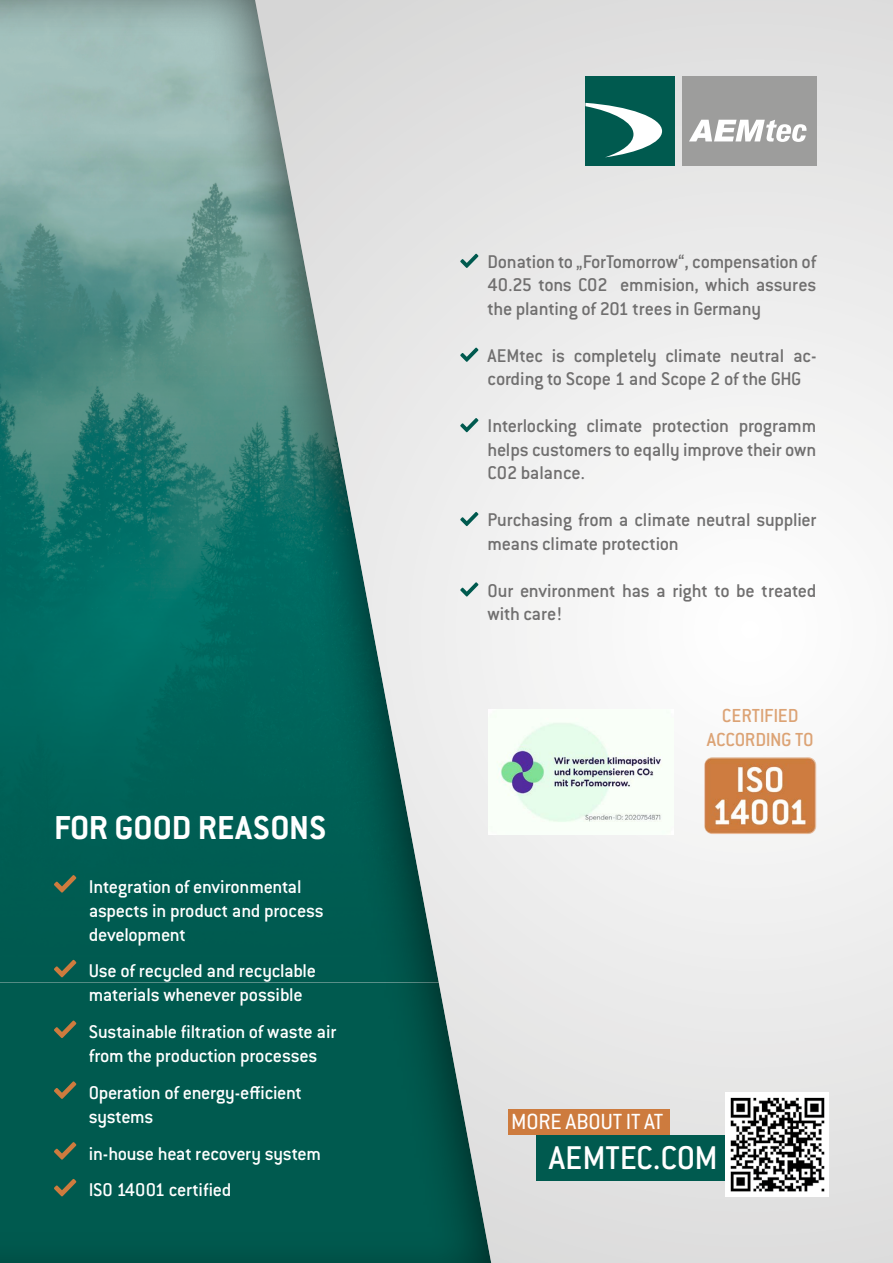
<style>
.page{position:relative;width:893px;height:1263px;background:#fff}
.page>*{position:absolute;margin:0;border:0;box-sizing:border-box;transform-origin:0 0}
.t1{font:700 36.45px "Conduit ITC Std";color:#fff}
.t2{font:500 36.15px "Conduit ITC Std";letter-spacing:-.01em;color:#fff}
.t3{font:24px "Conduit ITC Std";letter-spacing:-.005em;color:#fff}
.t4{font:500 20.7px/23.4px "Conduit ITC Std";letter-spacing:-.015em;color:#dca375;text-align:center}
.t5{font:500 20.25px/23.4px "Conduit ITC Std";letter-spacing:-.015em;color:#706f6f}
.t6{font:500 20.25px/24px "Conduit ITC Std";letter-spacing:-.015em;color:#fff}
</style>
<div class="page">
<svg style="left:508px;top:0;width:385px;height:1263px"></svg>
<div style="left:0;top:0;width:508px;height:1263px;background:#000;opacity:.6"></div>
<svg style="left:54px;top:875px;width:22px;height:18px"></svg>
<svg style="left:54px;top:960px;width:22px;height:17px"></svg>
<svg style="left:54px;top:1020px;width:22px;height:18px"></svg>
<svg style="left:54px;top:1081px;width:22px;height:18px"></svg>
<svg style="left:54px;top:1142px;width:22px;height:18px"></svg>
<svg style="left:54px;top:1179px;width:22px;height:17px"></svg>
<div style="left:682px;top:77px;width:134px;height:89px;background:#9d9d9c"></div>
<svg style="left:689px;top:120px;width:117px;height:22px"></svg>
<div style="left:585px;top:77px;width:90px;height:89px;background:#005a4f"></div>
<svg style="left:585px;top:103px;width:77px;height:54px"></svg>
<div style="left:508px;top:1109px;width:162px;height:25px;background:#cd7b3e"></div>
<div style="left:536px;top:1134px;width:196px;height:46px;background:#005a4f"></div>
<img style="left:725px;top:1093px;width:104px;height:103px">
<svg style="left:460px;top:254px;width:18px;height:14px"></svg>
<svg style="left:460px;top:348px;width:18px;height:14px"></svg>
<svg style="left:460px;top:418px;width:18px;height:14px"></svg>
<svg style="left:460px;top:512px;width:18px;height:14px"></svg>
<svg style="left:460px;top:582px;width:18px;height:15px"></svg>
<img style="left:704px;top:757px;width:112px;height:77px">
<img style="left:489px;top:709px;width:184px;height:125px">
<h1 class="t1" style="left:54px;top:805px;width:274px">FOR GOOD REASONS</h1>
<p class="t6" style="left:89px;top:874px;width:237px">Integration of environmental aspects in product and process development</p>
<p class="t6" style="left:89px;top:958px;width:229px">Use of recycled and recyclable materials whenever possible</p>
<p class="t6" style="left:89px;top:1019px;width:249px">Sustainable filtration of waste air from the production processes</p>
<p class="t6" style="left:89px;top:1080px;width:215px">Operation of energy-efficient systems</p>
<p class="t6" style="left:89px;top:1134px;width:234px;line-height:36.8px">in-house heat recovery system<br>ISO 14001 certified</p>
<p class="t5" style="left:488px;top:249px;width:330px;text-align:justify">Donation to „ForTomorrow“, compensation of 40.25 tons CO2 emmision, which assures the planting of 201 trees in Germany</p>
<p class="t5" style="left:488px;top:343px;width:330px">AEMtec is completely climate neutral ac&shy;cording to Scope 1 and Scope 2 of the GHG</p>
<p class="t5" style="left:488px;top:414px;width:330px;text-align:justify">Interlocking climate protection programm helps customers to eqally improve their own CO2 balance.</p>
<p class="t5" style="left:488px;top:507px;width:330px">Purchasing from a climate neutral supplier means climate protection</p>
<p class="t5" style="left:488px;top:578px;width:330px">Our environment has a right to be treated with care!</p>
<p class="t4" style="left:707px;top:704px;width:108px">CERTIFIED<br>ACCORDING TO</p>
<p class="t3" style="left:511px;top:1107px;width:153px">MORE ABOUT IT AT</p>
<h2 class="t2" style="left:549px;top:1136px;width:170px">AEMTEC.COM</h2>
</div>
